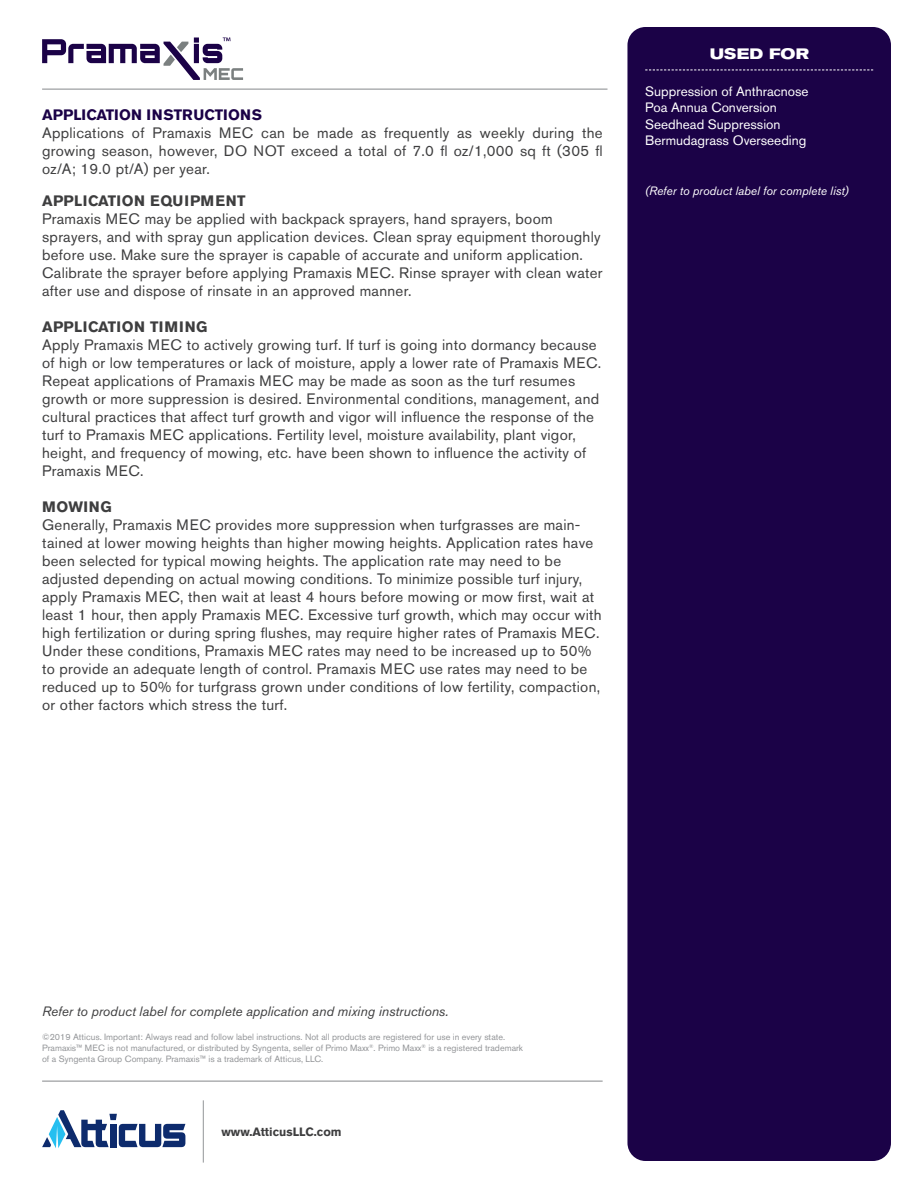
<style>
.page{position:relative;width:918px;height:1188px;background:#fff}
.page>*{position:absolute;margin:0;border:0;box-sizing:border-box;transform-origin:0 0}
.t1{font:15px/18px "Akzidenz Grotesk BE";letter-spacing:.02em;color:#3e3e3f}
.t2{font:700 15px "Akzidenz Grotesk BE";letter-spacing:.02em;color:#3e3e3f}
.t3{font:700 15px "Akzidenz Grotesk BE";color:#1b0247}
.t4{font:700 expanded 15px "Akzidenz Grotesk BE";letter-spacing:.015em;color:#fff}
.t5{font:13.5px/16.5px "Akzidenz Grotesk BE";color:#fff}
.t6{font:italic 13.5px "Akzidenz Grotesk BE";color:#3e3e3f}
.t7{font:italic 12px "Akzidenz Grotesk BE";color:#fff}
.t8{font:700 12px "Akzidenz Grotesk BE";color:#3e3e3f}
.t9{font:9px/10.8px "Akzidenz Grotesk BE";color:#939598}
</style>
<div class="page">
<hr style="left:42px;top:1081px;width:561px;height:1px;background:#939598">
<svg style="left:42px;top:38px;width:201px;height:42px"></svg>
<hr style="left:42px;top:89px;width:566px;height:1px;background:#939598">
<div style="left:627px;top:27px;width:264px;height:1134px;background:#1b0247;border-radius:18px"></div>
<svg style="left:645px;top:70px;width:228px;height:1px"></svg>
<hr style="left:203px;top:1100px;width:1px;height:63px;background:#939598">
<svg style="left:42px;top:1110px;width:143px;height:38px"></svg>
<p class="t3" style="left:42px;top:106px;width:221px">APPLICATION INSTRUCTIONS</p>
<p class="t1" style="left:42px;top:124px;width:562px;text-align:justify">Applications of Pramaxis MEC can be made as frequently as weekly during the growing season, however, DO NOT exceed a total of 7.0 fl oz/1,000 sq ft (305 fl oz/A; 19.0 pt/A) per year.</p>
<p class="t2" style="left:42px;top:192px;width:205px">APPLICATION EQUIPMENT</p>
<p class="t1" style="left:42px;top:210px;width:562px">Pramaxis MEC may be applied with backpack sprayers, hand sprayers, boom sprayers, and with spray gun application devices. Clean spray equipment thoroughly before use. Make sure the sprayer is capable of accurate and uniform application.<br>Calibrate the sprayer before applying Pramaxis MEC. Rinse sprayer with clean water after use and dispose of rinsate in an approved manner.</p>
<p class="t2" style="left:42px;top:318px;width:167px">APPLICATION TIMING</p>
<p class="t1" style="left:42px;top:336px;width:561px">Apply Pramaxis MEC to actively growing turf. If turf is going into dormancy because of high or low temperatures or lack of moisture, apply a lower rate of Pramaxis MEC.<br>Repeat applications of Pramaxis MEC may be made as soon as the turf resumes growth or more suppression is desired. Environmental conditions, management, and cultural practices that affect turf growth and vigor will influence the response of the turf to Pramaxis MEC applications. Fertility level, moisture availability, plant vigor, height, and frequency of mowing, etc. have been shown to influence the activity of Pramaxis MEC.</p>
<p class="t2" style="left:42px;top:498px;width:71px">MOWING</p>
<p class="t1" style="left:42px;top:516px;width:561px">Generally, Pramaxis MEC provides more suppression when turfgrasses are main&shy;tained at lower mowing heights than higher mowing heights. Application rates have been selected for typical mowing heights. The application rate may need to be adjusted depending on actual mowing conditions. To minimize possible turf injury, apply Pramaxis MEC, then wait at least 4 hours before mowing or mow first, wait at least 1 hour, then apply Pramaxis MEC. Excessive turf growth, which may occur with high fertilization or during spring flushes, may require higher rates of Pramaxis MEC.<br>Under these conditions, Pramaxis MEC rates may need to be increased up to 50% to provide an adequate length of control. Pramaxis MEC use rates may need to be reduced up to 50% for turfgrass grown under conditions of low fertility, compaction, or other factors which stress the turf.</p>
<p class="t4" style="left:710px;top:45px;width:101px">USED FOR</p>
<p class="t5" style="left:645px;top:82px;width:165px">Suppression of Anthracnose<br>Poa Annua Conversion<br>Seedhead Suppression<br>Bermudagrass Overseeding</p>
<p class="t7" style="left:645px;top:183px;width:205px">(Refer to product label for complete list)</p>
<p class="t6" style="left:42px;top:1003px;width:408px">Refer to product label for complete application and mixing instructions.</p>
<p class="t9" style="left:42px;top:1032px;width:482px">©2019 Atticus. Important: Always read and follow label instructions. Not all products are registered for use in every state.<br>Pramaxis™ MEC is not manufactured, or distributed by Syngenta, seller of Primo Maxx<sup>®</sup>. Primo Maxx<sup>®</sup> is a registered trademark of a Syngenta Group Company. Pramaxis™ is a trademark of Atticus, LLC.</p>
<p class="t8" style="left:221px;top:1125px;width:122px">www.AtticusLLC.com</p>
</div>
